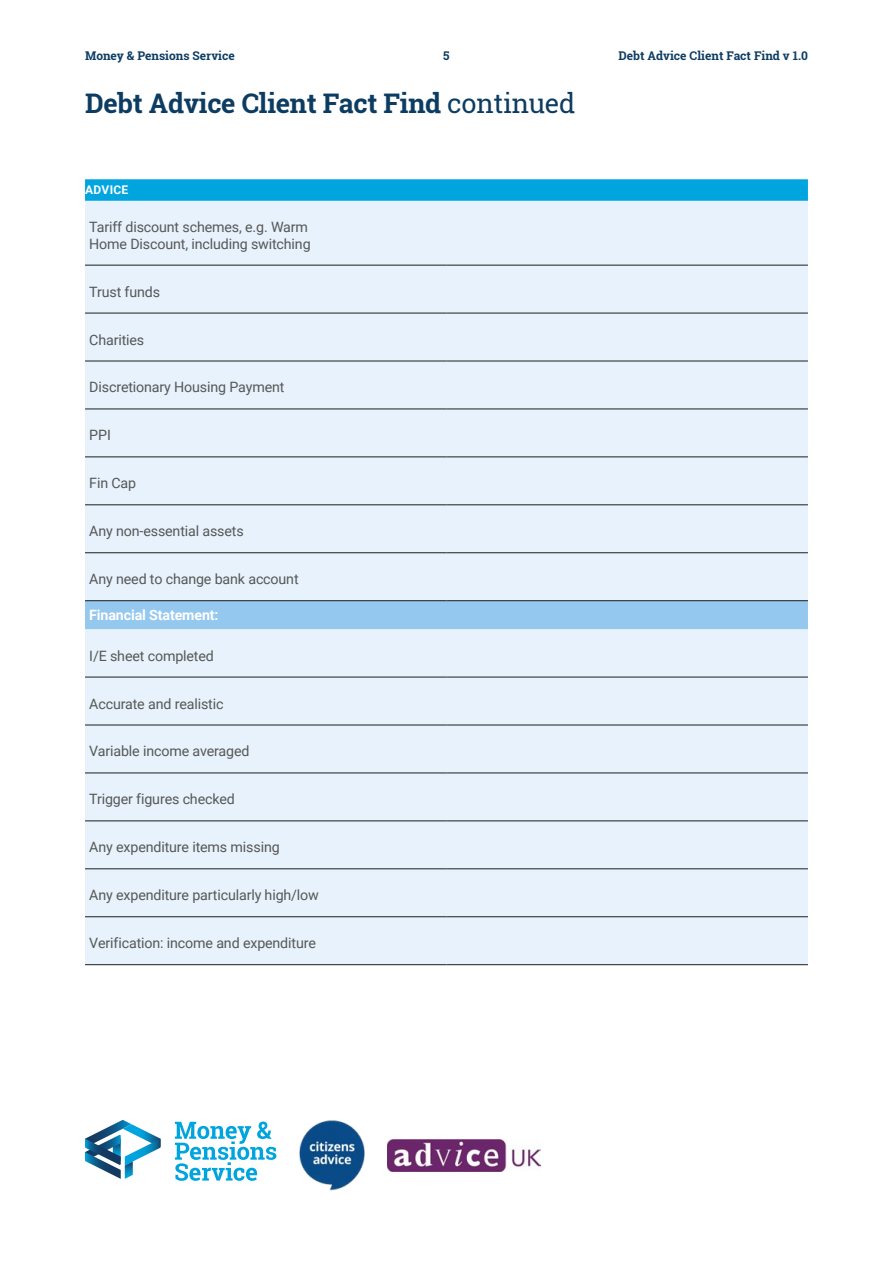
<style>
.page{position:relative;width:893px;height:1263px;background:#fff}
.page>*{position:absolute;margin:0;border:0;box-sizing:border-box;transform-origin:0 0}
.t1{font:700 27px "Roboto Slab";letter-spacing:-.01em;color:#0d3c62}
.t2{font:14.25px/16.5px "Roboto";letter-spacing:-.01em;color:#575756}
.t3{font:700 14.25px "Roboto";letter-spacing:-.01em;color:#fff}
.t4{font:700 12px "Roboto Slab";color:#0d3c62}
.t5{font:700 12px "Roboto";letter-spacing:.025em;color:#fff}
.s1{font-weight:400}
</style>
<div class="page">
<img style="left:299px;top:1120px;width:66px;height:70px">
<img style="left:387px;top:1139px;width:153px;height:32px">
<svg style="left:175px;top:1121px;width:101px;height:60px"></svg>
<svg style="left:85px;top:1120px;width:76px;height:59px"></svg>
<svg style="left:85px;top:179px;width:723px;height:22px;background:#05a7df"></svg>
<div style="left:85px;top:201px;width:723px;height:763px;background:#e7f2fc"></div>
<div style="left:85px;top:601px;width:723px;height:28px;background:#95c8ee"></div>
<hr style="left:85px;top:265px;width:361px;height:1px;background:#1d1d1b">
<hr style="left:446px;top:265px;width:362px;height:1px;background:#1d1d1b">
<hr style="left:85px;top:313px;width:361px;height:1px;background:#1d1d1b">
<hr style="left:446px;top:313px;width:362px;height:1px;background:#1d1d1b">
<hr style="left:85px;top:361px;width:361px;height:1px;background:#1d1d1b">
<hr style="left:446px;top:361px;width:362px;height:1px;background:#1d1d1b">
<hr style="left:85px;top:409px;width:361px;height:1px;background:#1d1d1b">
<hr style="left:446px;top:409px;width:362px;height:1px;background:#1d1d1b">
<hr style="left:85px;top:457px;width:361px;height:1px;background:#1d1d1b">
<hr style="left:446px;top:457px;width:362px;height:1px;background:#1d1d1b">
<hr style="left:85px;top:505px;width:361px;height:1px;background:#1d1d1b">
<hr style="left:446px;top:505px;width:362px;height:1px;background:#1d1d1b">
<hr style="left:85px;top:552px;width:361px;height:1px;background:#1d1d1b">
<hr style="left:446px;top:552px;width:362px;height:1px;background:#1d1d1b">
<hr style="left:85px;top:600px;width:361px;height:1px;background:#1d1d1b">
<hr style="left:446px;top:600px;width:362px;height:1px;background:#1d1d1b">
<hr style="left:85px;top:677px;width:361px;height:1px;background:#1d1d1b">
<hr style="left:446px;top:677px;width:362px;height:1px;background:#1d1d1b">
<hr style="left:85px;top:725px;width:361px;height:1px;background:#1d1d1b">
<hr style="left:446px;top:725px;width:362px;height:1px;background:#1d1d1b">
<hr style="left:85px;top:773px;width:361px;height:1px;background:#1d1d1b">
<hr style="left:446px;top:773px;width:362px;height:1px;background:#1d1d1b">
<hr style="left:85px;top:821px;width:361px;height:1px;background:#1d1d1b">
<hr style="left:446px;top:821px;width:362px;height:1px;background:#1d1d1b">
<hr style="left:85px;top:868px;width:361px;height:1px;background:#1d1d1b">
<hr style="left:446px;top:868px;width:362px;height:1px;background:#1d1d1b">
<hr style="left:85px;top:916px;width:361px;height:1px;background:#1d1d1b">
<hr style="left:446px;top:916px;width:362px;height:1px;background:#1d1d1b">
<hr style="left:85px;top:964px;width:361px;height:1px;background:#1d1d1b">
<hr style="left:446px;top:964px;width:362px;height:1px;background:#1d1d1b">
<p class="t4" style="left:85px;top:47px;width:151px">Money &amp; Pensions Service</p>
<p class="t4" style="left:443px;top:47px;width:8px">5</p>
<p class="t4" style="left:618px;top:47px;width:191px">Debt Advice Client Fact Find v 1.0</p>
<h1 class="t1" style="left:85px;top:85px;width:492px">Debt Advice Client Fact Find <span class="s1">continued</span></h1>
<p class="t5" style="left:85px;top:181px;width:45px">ADVICE</p>
<p class="t2" style="left:89px;top:218px;width:223px">Tariff discount schemes, e.g. Warm<br>Home Discount, including switching</p>
<p class="t2" style="left:89px;top:283px;width:72px">Trust funds</p>
<p class="t2" style="left:89px;top:331px;width:57px">Charities</p>
<p class="t2" style="left:89px;top:379px;width:197px">Discretionary Housing Payment</p>
<p class="t2" style="left:89px;top:427px;width:23px">PPI</p>
<p class="t2" style="left:89px;top:474px;width:48px">Fin Cap</p>
<p class="t2" style="left:89px;top:522px;width:156px">Any non-essential assets</p>
<p class="t2" style="left:89px;top:570px;width:211px">Any need to change bank account</p>
<p class="t3" style="left:89px;top:605px;width:131px">Financial Statement:</p>
<p class="t2" style="left:89px;top:647px;width:126px">I/E sheet completed</p>
<p class="t2" style="left:89px;top:695px;width:136px">Accurate and realistic</p>
<p class="t2" style="left:89px;top:743px;width:162px">Variable income averaged</p>
<p class="t2" style="left:89px;top:790px;width:147px">Trigger figures checked</p>
<p class="t2" style="left:89px;top:838px;width:192px">Any expenditure items missing</p>
<p class="t2" style="left:89px;top:886px;width:231px">Any expenditure particularly high/low</p>
<p class="t2" style="left:89px;top:934px;width:228px">Verification: income and expenditure</p>
</div>
